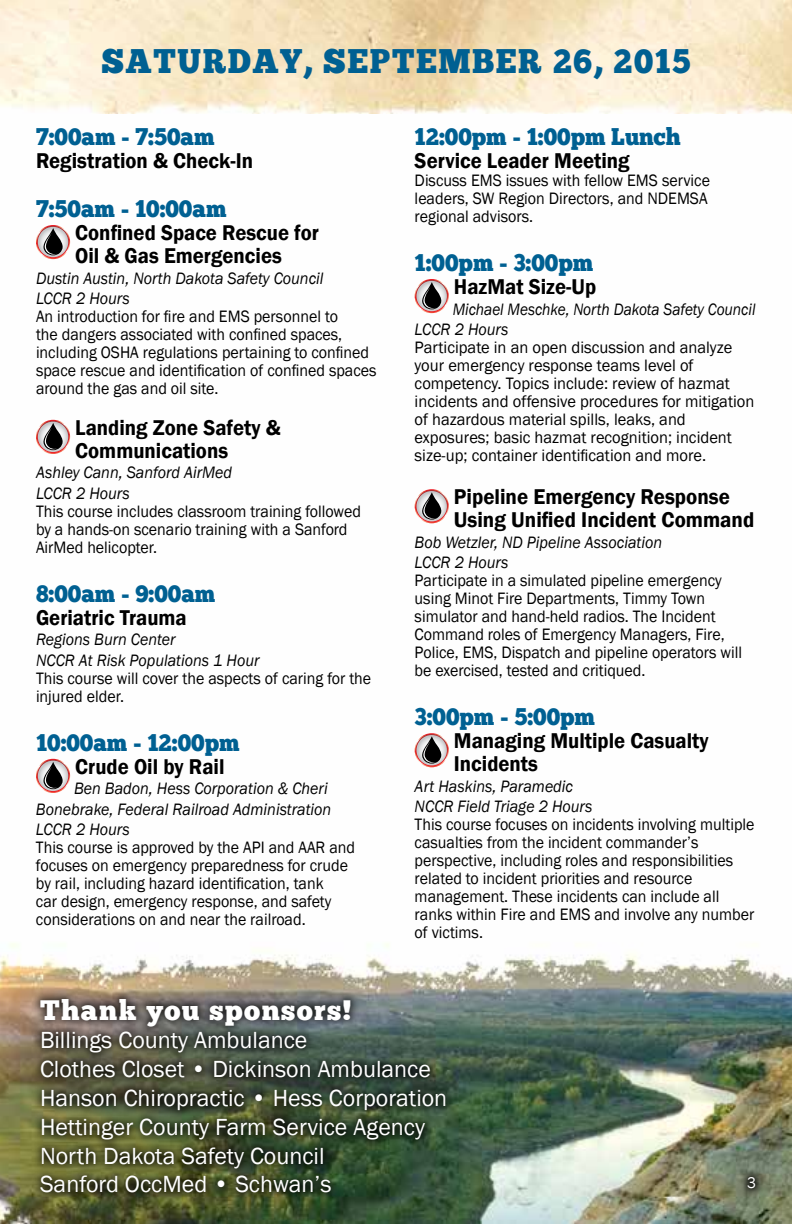
<style>
.page{position:relative;width:792px;height:1224px;background:#fff}
.page>*{position:absolute;margin:0;border:0;box-sizing:border-box;transform-origin:0 0}
.t1{font:34px "Chunk Five Ex";letter-spacing:.05em;color:#006092;scale:.94 1}
.t2{font:28px "Chunk Five Ex";letter-spacing:.05em;color:#fff}
.t3{font:24px/28.8px "Franklin Gothic";color:#fff}
.t4{font:24px "Chunk Five Ex";color:#006092;scale:.94 1}
.t5{font:600 22px/23px "Franklin Gothic";color:#000;scale:.94 1}
.t6{font:600 22px/23px "Franklin Gothic";color:#000;scale:.95 1}
.t7{font:17px/18px "Franklin Gothic";color:#000;scale:.94 1}
.t8{font:italic 17px/20.4px "Franklin Gothic";color:#000;scale:.94 1}
.t9{font:17px/18px "Franklin Gothic";color:#000}
.t10{font:italic 17px/20.4px "Franklin Gothic";color:#000;scale:.9 1}
.t11{font:16px "Franklin Gothic";color:#fff;scale:.94 1}
</style>
<div class="page">
<img style="left:0;top:241px;width:792px;height:983px">
<div style="left:31px;top:989px;width:424px;height:213px;background:#000;opacity:.75"></div>
<svg style="left:36px;top:225px;width:34px;height:34px"></svg>
<svg style="left:36px;top:420px;width:34px;height:34px"></svg>
<svg style="left:36px;top:759px;width:34px;height:34px"></svg>
<svg style="left:415px;top:279px;width:34px;height:34px"></svg>
<svg style="left:415px;top:489px;width:34px;height:34px"></svg>
<svg style="left:415px;top:733px;width:34px;height:34px"></svg>
<div style="left:738px;top:1168px;width:27px;height:29px;background:#000;opacity:.75"></div>
<h1 class="t1" style="left:101px;top:35px;width:628px">SATURDAY, SEPTEMBER 26, 2015</h1>
<h3 class="t4" style="left:36px;top:119px;width:191px">7:00am - 7:50am</h3>
<p class="t5" style="left:36px;top:149px;width:232px">Registration &amp; Check-In</p>
<h3 class="t4" style="left:36px;top:191px;width:204px">7:50am - 10:00am</h3>
<p class="t5" style="left:75px;top:222px;width:261px">Confined Space Rescue for<br>Oil &amp; Gas Emergencies</p>
<p class="t8" style="left:36px;top:268px;width:307px">Dustin Austin, North Dakota Safety Council<br>LCCR 2 Hours</p>
<p class="t7" style="left:36px;top:308px;width:364px">An introduction for fire and EMS personnel to<br>the dangers associated with confined spaces, including OSHA regulations pertaining to confined space rescue and identification of confined spaces around the gas and oil site.</p>
<p class="t5" style="left:75px;top:416px;width:220px">Landing Zone Safety &amp;<br>Communications</p>
<p class="t8" style="left:36px;top:463px;width:210px">Ashley Cann, Sanford AirMed<br>LCCR 2 Hours</p>
<p class="t7" style="left:36px;top:503px;width:347px">This course includes classroom training followed by a hands-on scenario training with a Sanford<br>AirMed helicopter.</p>
<h3 class="t4" style="left:36px;top:576px;width:192px">8:00am - 9:00am</h3>
<p class="t5" style="left:36px;top:606px;width:162px">Geriatric Trauma</p>
<p class="t8" style="left:36px;top:630px;width:239px">Regions Burn Center<br>NCCR At Risk Populations 1 Hour</p>
<p class="t7" style="left:36px;top:670px;width:358px">This course will cover the aspects of caring for the injured elder.</p>
<h3 class="t4" style="left:36px;top:725px;width:218px">10:00am - 12:00pm</h3>
<p class="t5" style="left:75px;top:755px;width:160px">Crude Oil by Rail</p>
<p class="t8" style="left:36px;top:779px;width:316px;text-indent:38px">Ben Badon, Hess Corporation &amp; Cheri<br>Bonebrake, Federal Railroad Administration<br>LCCR 2 Hours</p>
<p class="t7" style="left:36px;top:839px;width:341px">This course is approved by the API and AAR and focuses on emergency preparedness for crude by rail, including hazard identification, tank<br>car design, emergency response, and safety considerations on and near the railroad.</p>
<h3 class="t4" style="left:415px;top:119px;width:285px">12:00pm - 1:00pm Lunch</h3>
<p class="t5" style="left:415px;top:149px;width:230px">Service Leader Meeting</p>
<p class="t7" style="left:415px;top:172px;width:316px">Discuss EMS issues with fellow EMS service leaders, SW Region Directors, and NDEMSA regional advisors.</p>
<h3 class="t4" style="left:415px;top:245px;width:192px">1:00pm - 3:00pm</h3>
<p class="t5" style="left:454px;top:276px;width:153px">HazMat Size-Up</p>
<p class="t10" style="left:415px;top:299px;width:380px;text-indent:38px">Michael Meschke, North Dakota Safety Council<br>LCCR 2 Hours</p>
<p class="t9" style="left:415px;top:339px;width:341px">Participate in an open discussion and analyze your emergency response teams level of competency. Topics include: review of hazmat incidents and offensive procedures for mitigation of hazardous material spills, leaks, and exposures; basic hazmat recognition; incident size-up; container identification and more.</p>
<p class="t6" style="left:454px;top:486px;width:318px">Pipeline Emergency Response<br>Using Unified Incident Command</p>
<p class="t8" style="left:415px;top:532px;width:265px">Bob Wetzler, ND Pipeline Association<br>LCCR 2 Hours</p>
<p class="t7" style="left:415px;top:572px;width:350px">Participate in a simulated pipeline emergency using Minot Fire Departments, Timmy Town simulator and hand-held radios. The Incident Command roles of Emergency Managers, Fire, Police, EMS, Dispatch and pipeline operators will be exercised, tested and critiqued.</p>
<h3 class="t4" style="left:415px;top:699px;width:193px">3:00pm - 5:00pm</h3>
<p class="t5" style="left:454px;top:730px;width:273px">Managing Multiple Casualty<br>Incidents</p>
<p class="t8" style="left:415px;top:776px;width:191px">Art Haskins, Paramedic<br>NCCR Field Triage 2 Hours</p>
<p class="t7" style="left:415px;top:816px;width:363px">This course focuses on incidents involving multiple casualties from the incident commander’s perspective, including roles and responsibilities related to incident priorities and resource management. These incidents can include all ranks within Fire and EMS and involve any number of victims.</p>
<h2 class="t2" style="left:40px;top:989px;width:313px">Thank you sponsors!</h2>
<h3 class="t3" style="left:40px;top:1027px;width:409px">Billings County Ambulance<br>Clothes Closet • Dickinson Ambulance<br>Hanson Chiropractic • Hess Corporation<br>Hettinger County Farm Service Agency<br>North Dakota Safety Council<br>Sanford OccMed • Schwan’s</h3>
<p class="t11" style="left:747px;top:1173px;width:11px">3</p>
</div>
